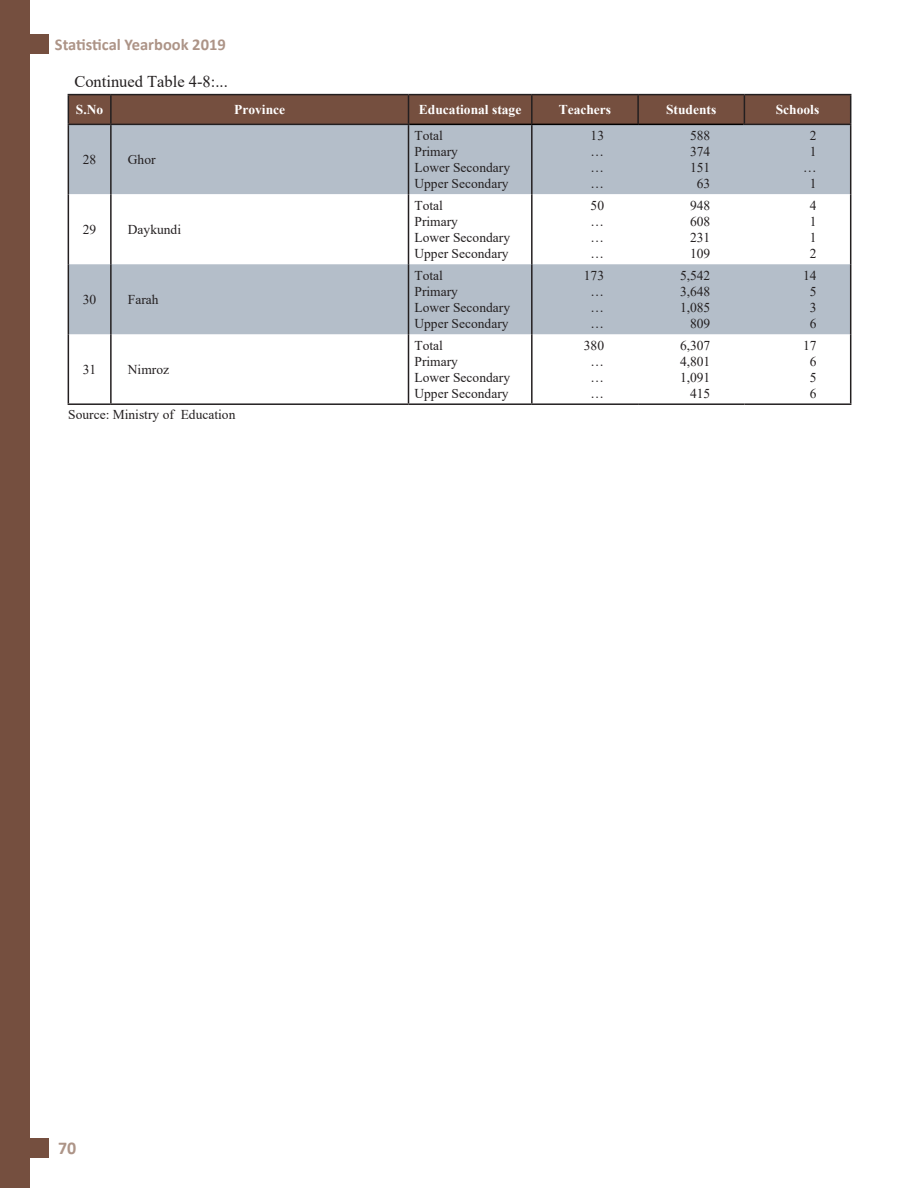
<style>
.page{position:relative;width:918px;height:1188px;background:#fff}
.page>*{position:absolute;margin:0;border:0;box-sizing:border-box;transform-origin:0 0}
.t1{font:700 18px "Calibri";color:#ad9487}
.t2{font:700 16.5px "Calibri";color:#ad9487}
.t3{font:16.5px "Times New Roman";color:#231f20}
.t4{font:13.5px "Times New Roman";color:#231f20}
.t5{font:700 13.5px "Times New Roman";color:#fff}
</style>
<div class="page">
<div style="left:69px;top:125px;width:781px;height:69px;background:#b4bec9"></div>
<svg style="left:69px;top:194px;width:781px;height:209px"></svg>
<div style="left:69px;top:264px;width:781px;height:70px;background:#b4bec9"></div>
<hr style="left:68px;top:94px;width:43px;height:1px;background:#231f20">
<hr style="left:111px;top:94px;width:298px;height:1px;background:#231f20">
<hr style="left:409px;top:94px;width:123px;height:1px;background:#231f20">
<hr style="left:532px;top:94px;width:106px;height:1px;background:#231f20">
<hr style="left:638px;top:94px;width:106px;height:1px;background:#231f20">
<hr style="left:744px;top:94px;width:107px;height:1px;background:#231f20">
<hr style="left:68px;top:124px;width:43px;height:1px;background:#231f20">
<hr style="left:111px;top:124px;width:298px;height:1px;background:#231f20">
<hr style="left:744px;top:124px;width:107px;height:1px;background:#231f20">
<svg style="left:68px;top:95px;width:783px;height:29px;background:#714c3d"></svg>
<hr style="left:68px;top:125px;width:1px;height:69px;background:#231f20">
<hr style="left:409px;top:124px;width:123px;height:1px;background:#000">
<hr style="left:532px;top:124px;width:106px;height:1px;background:#000">
<hr style="left:638px;top:124px;width:106px;height:1px;background:#000">
<hr style="left:850px;top:125px;width:1px;height:69px;background:#231f20">
<hr style="left:110px;top:125px;width:2px;height:69px;background:#231f20">
<hr style="left:408px;top:125px;width:1px;height:69px;background:#231f20">
<hr style="left:531px;top:125px;width:2px;height:69px;background:#231f20">
<hr style="left:68px;top:194px;width:1px;height:70px;background:#231f20">
<hr style="left:110px;top:194px;width:2px;height:70px;background:#231f20">
<hr style="left:408px;top:194px;width:1px;height:70px;background:#231f20">
<hr style="left:531px;top:194px;width:2px;height:70px;background:#231f20">
<hr style="left:850px;top:194px;width:1px;height:70px;background:#231f20">
<hr style="left:68px;top:264px;width:1px;height:70px;background:#231f20">
<hr style="left:110px;top:264px;width:2px;height:70px;background:#231f20">
<hr style="left:408px;top:264px;width:1px;height:70px;background:#231f20">
<hr style="left:531px;top:264px;width:2px;height:70px;background:#231f20">
<hr style="left:850px;top:264px;width:1px;height:70px;background:#231f20">
<hr style="left:110px;top:334px;width:2px;height:69px;background:#231f20">
<hr style="left:408px;top:334px;width:1px;height:69px;background:#231f20">
<hr style="left:531px;top:334px;width:2px;height:69px;background:#231f20">
<hr style="left:68px;top:334px;width:1px;height:69px;background:#231f20">
<hr style="left:850px;top:334px;width:1px;height:69px;background:#231f20">
<hr style="left:68px;top:403px;width:43px;height:2px;background:#231f20">
<hr style="left:111px;top:403px;width:298px;height:2px;background:#231f20">
<hr style="left:409px;top:403px;width:123px;height:2px;background:#231f20">
<hr style="left:532px;top:403px;width:106px;height:2px;background:#231f20">
<hr style="left:638px;top:403px;width:106px;height:2px;background:#231f20">
<hr style="left:744px;top:403px;width:107px;height:2px;background:#231f20">
<div style="left:0;top:0;width:29px;height:1188px;background:#754f3f"></div>
<div style="left:28px;top:1138px;width:21px;height:19px;background:#754f3f"></div>
<div style="left:28px;top:34px;width:21px;height:20px;background:#754f3f"></div>
<p class="t2" style="left:55px;top:33px;width:172px">Statistical Yearbook 2019</p>
<p class="t3" style="left:74px;top:69px;width:155px">Continued Table 4-8:...</p>
<p class="t5" style="left:76px;top:100px;width:29px">.S No</p>
<p class="t5" style="left:234px;top:100px;width:52px">Province</p>
<p class="t4" style="left:83px;top:150px;width:15px">28</p>
<p class="t4" style="left:128px;top:150px;width:29px">Ghor</p>
<p class="t4" style="left:83px;top:220px;width:15px">29</p>
<p class="t4" style="left:128px;top:220px;width:55px">Daykundi</p>
<p class="t4" style="left:83px;top:290px;width:15px">30</p>
<p class="t4" style="left:128px;top:290px;width:32px">Farah</p>
<p class="t4" style="left:83px;top:360px;width:15px">31</p>
<p class="t4" style="left:128px;top:360px;width:43px">Nimroz</p>
<p class="t4" style="left:68px;top:405px;width:107px">Source: Ministry of</p>
<p class="t4" style="left:181px;top:405px;width:56px">Education</p>
<p class="t5" style="left:419px;top:100px;width:104px">Educational stage</p>
<p class="t4" style="left:415px;top:126px;width:30px">Total</p>
<p class="t4" style="left:415px;top:142px;width:45px">Primary</p>
<p class="t4" style="left:415px;top:158px;width:97px">Lower Secondary</p>
<p class="t4" style="left:415px;top:174px;width:96px">Upper Secondary</p>
<p class="t4" style="left:415px;top:196px;width:30px">Total</p>
<p class="t4" style="left:415px;top:212px;width:45px">Primary</p>
<p class="t4" style="left:415px;top:228px;width:97px">Lower Secondary</p>
<p class="t4" style="left:415px;top:244px;width:96px">Upper Secondary</p>
<p class="t4" style="left:415px;top:266px;width:30px">Total</p>
<p class="t4" style="left:415px;top:282px;width:45px">Primary</p>
<p class="t4" style="left:415px;top:298px;width:97px">Lower Secondary</p>
<p class="t4" style="left:415px;top:314px;width:96px">Upper Secondary</p>
<p class="t4" style="left:415px;top:336px;width:30px">Total</p>
<p class="t4" style="left:415px;top:352px;width:45px">Primary</p>
<p class="t4" style="left:415px;top:368px;width:97px">Lower Secondary</p>
<p class="t4" style="left:415px;top:384px;width:96px">Upper Secondary</p>
<p class="t5" style="left:559px;top:100px;width:54px">Teachers</p>
<p class="t4" style="left:591px;top:126px;width:15px">13</p>
<p class="t4" style="left:591px;top:142px;width:15px">...</p>
<p class="t4" style="left:591px;top:158px;width:15px">...</p>
<p class="t4" style="left:591px;top:174px;width:15px">...</p>
<p class="t4" style="left:591px;top:196px;width:15px">50</p>
<p class="t4" style="left:591px;top:212px;width:15px">...</p>
<p class="t4" style="left:591px;top:228px;width:15px">...</p>
<p class="t4" style="left:591px;top:244px;width:15px">...</p>
<p class="t4" style="left:584px;top:266px;width:22px">173</p>
<p class="t4" style="left:591px;top:282px;width:15px">...</p>
<p class="t4" style="left:591px;top:298px;width:15px">...</p>
<p class="t4" style="left:591px;top:314px;width:15px">...</p>
<p class="t4" style="left:584px;top:336px;width:22px">380</p>
<p class="t4" style="left:591px;top:352px;width:15px">...</p>
<p class="t4" style="left:591px;top:368px;width:15px">...</p>
<p class="t4" style="left:591px;top:384px;width:15px">...</p>
<p class="t5" style="left:666px;top:100px;width:52px">Students</p>
<p class="t4" style="left:690px;top:126px;width:22px">588</p>
<p class="t4" style="left:690px;top:142px;width:22px">374</p>
<p class="t4" style="left:690px;top:158px;width:22px">151</p>
<p class="t4" style="left:697px;top:174px;width:15px">63</p>
<p class="t4" style="left:690px;top:196px;width:22px">948</p>
<p class="t4" style="left:690px;top:212px;width:22px">608</p>
<p class="t4" style="left:690px;top:228px;width:22px">231</p>
<p class="t4" style="left:690px;top:244px;width:22px">109</p>
<p class="t4" style="left:680px;top:266px;width:32px">5,542</p>
<p class="t4" style="left:680px;top:282px;width:32px">3,648</p>
<p class="t4" style="left:680px;top:298px;width:32px">1,085</p>
<p class="t4" style="left:690px;top:314px;width:22px">809</p>
<p class="t4" style="left:680px;top:336px;width:32px">6,307</p>
<p class="t4" style="left:680px;top:352px;width:32px">4,801</p>
<p class="t4" style="left:680px;top:368px;width:32px">1,091</p>
<p class="t4" style="left:690px;top:384px;width:22px">415</p>
<p class="t5" style="left:776px;top:100px;width:45px">Schools</p>
<p class="t4" style="left:810px;top:126px;width:8px">2</p>
<p class="t4" style="left:810px;top:142px;width:8px">1</p>
<p class="t4" style="left:803px;top:158px;width:15px">...</p>
<p class="t4" style="left:810px;top:174px;width:8px">1</p>
<p class="t4" style="left:810px;top:196px;width:8px">4</p>
<p class="t4" style="left:810px;top:212px;width:8px">1</p>
<p class="t4" style="left:810px;top:228px;width:8px">1</p>
<p class="t4" style="left:810px;top:244px;width:8px">2</p>
<p class="t4" style="left:803px;top:266px;width:15px">14</p>
<p class="t4" style="left:810px;top:282px;width:8px">5</p>
<p class="t4" style="left:810px;top:298px;width:8px">3</p>
<p class="t4" style="left:810px;top:314px;width:8px">6</p>
<p class="t4" style="left:803px;top:336px;width:15px">17</p>
<p class="t4" style="left:810px;top:352px;width:8px">6</p>
<p class="t4" style="left:810px;top:368px;width:8px">5</p>
<p class="t4" style="left:810px;top:384px;width:8px">6</p>
<p class="t1" style="left:58px;top:1135px;width:20px">70</p>
</div>
